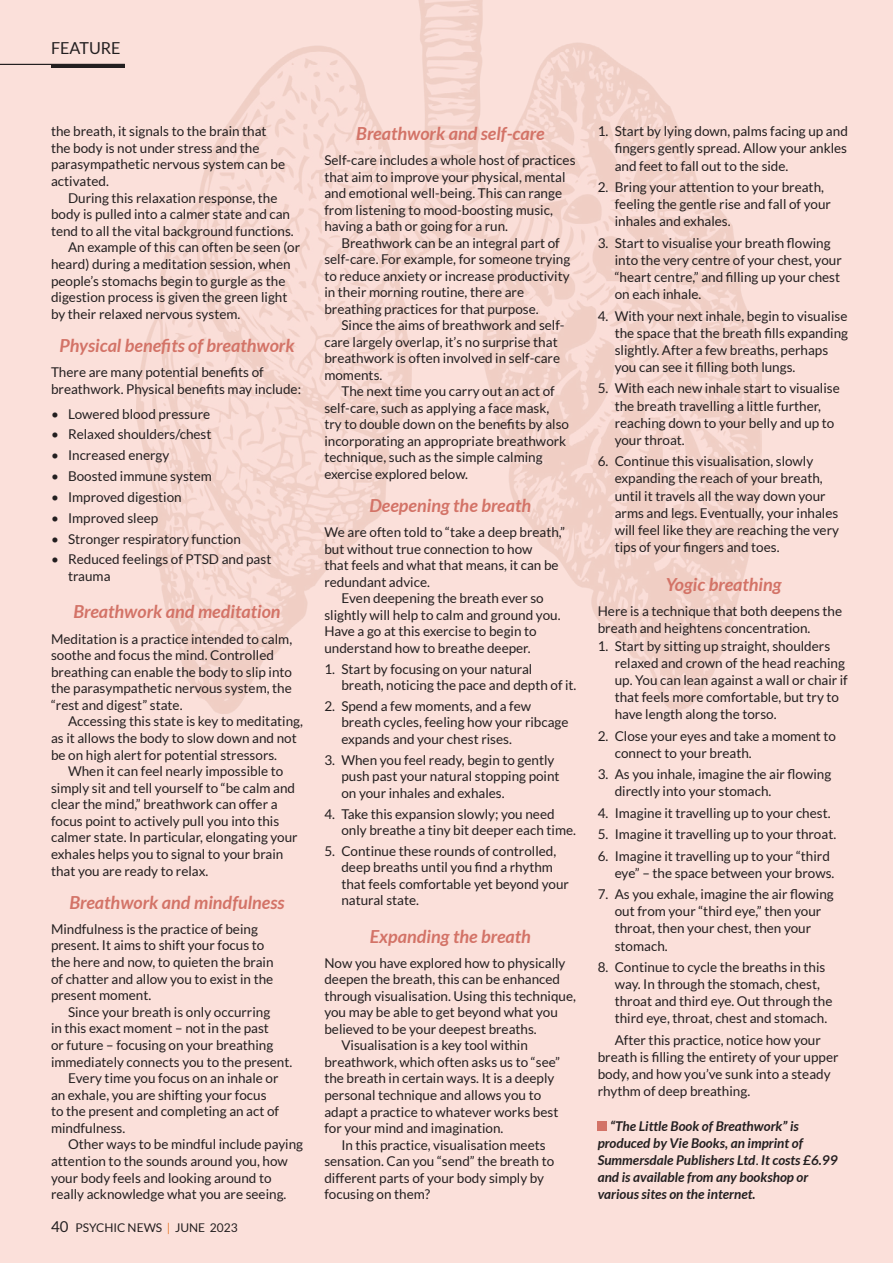
<style>
.page{position:relative;width:893px;height:1263px;background:#fbe0da}
.page>*{position:absolute;margin:0;border:0;box-sizing:border-box;transform-origin:0 0}
.t1{font:italic 700 18px "Lato";color:#d37367}
.t2{font:16.5px "Lato";color:#231f20}
.t3{font:13.5px/16.5px "Lato";color:#231f20}
.t4{font:italic 700 13.5px/17.1px "Lato";color:#231f20}
.t5{font:12px "Lato";color:#231f20}
.s1{font-size:15px}
.s2{color:#e87f30}
.s3{font-weight:400;font-style:normal}
</style>
<div class="page">
<img style="left:136px;top:0;width:626px;height:713px">
<hr style="left:0;top:64px;width:125px;height:1px;background:#231f20">
<hr style="left:51px;top:64px;width:74px;height:3px;background:#231f20">
<div style="left:598px;top:1121px;width:9px;height:9px;background:#d37367"></div>
<p class="t2" style="left:51px;top:39px;width:71px">FEATURE</p>
<p class="t3" style="left:51px;top:123px;width:236px">the breath, it signals to the brain that the body is not under stress and the parasympathetic nervous system can be activated.</p>
<p class="t3" style="left:51px;top:189px;width:244px;text-align:center">During this relaxation response, the<br>body is pulled into a calmer state and can tend to all the vital background functions.</p>
<p class="t3" style="left:51px;top:239px;width:251px;text-indent:17px">An example of this can often be seen (or heard) during a meditation session, when people’s stomachs begin to gurgle as the digestion process is given the green light by their relaxed nervous system.</p>
<p class="t1" style="left:60px;top:335px;width:237px">Physical benefits of breathwork</p>
<p class="t3" style="left:51px;top:364px;width:252px">There are many potential benefits of breathwork. Physical benefits may include:</p>
<p class="t3" style="left:51px;top:405px;width:161px">• Lowered blood pressure</p>
<p class="t3" style="left:51px;top:426px;width:162px">• Relaxed shoulders/chest</p>
<p class="t3" style="left:51px;top:447px;width:120px">• Increased energy</p>
<p class="t3" style="left:51px;top:468px;width:163px">• Boosted immune system</p>
<p class="t3" style="left:51px;top:489px;width:132px">• Improved digestion</p>
<p class="t3" style="left:51px;top:509px;width:109px">• Improved sleep</p>
<p class="t3" style="left:51px;top:530px;width:191px">• Stronger respiratory function</p>
<p class="t3" style="left:68px;top:551px;width:205px;text-indent:-17px">• Reduced feelings of PTSD and past trauma</p>
<p class="t1" style="left:73px;top:602px;width:209px">Breathwork and meditation</p>
<p class="t3" style="left:51px;top:630px;width:243px">Meditation is a practice intended to calm, soothe and focus the mind. Controlled breathing can enable the body to slip into the parasympathetic nervous system, the “rest and digest” state.</p>
<p class="t3" style="left:51px;top:713px;width:253px;text-indent:17px">Accessing this state is key to meditating, as it allows the body to slow down and not be on high alert for potential stressors.</p>
<p class="t3" style="left:51px;top:763px;width:248px;text-indent:17px">When it can feel nearly impossible to simply sit and tell yourself to “be calm and clear the mind,” breathwork can offer a focus point to actively pull you into this calmer state. In particular, elongating your exhales helps you to signal to your brain that you are ready to relax.</p>
<p class="t1" style="left:69px;top:892px;width:217px">Breathwork and mindfulness</p>
<p class="t3" style="left:51px;top:920px;width:224px">Mindfulness is the practice of being present. It aims to shift your focus to the here and now, to quieten the brain of chatter and allow you to exist in the present moment.</p>
<p class="t3" style="left:51px;top:1003px;width:243px;text-indent:17px">Since your breath is only occurring<br>in this exact moment – not in the past<br>or future – focusing on your breathing immediately connects you to the present.</p>
<p class="t3" style="left:51px;top:1070px;width:230px;text-indent:17px">Every time you focus on an inhale or an exhale, you are shifting your focus to the present and completing an act of mindfulness.</p>
<p class="t3" style="left:51px;top:1136px;width:254px;text-indent:17px">Other ways to be mindful include paying attention to the sounds around you, how your body feels and looking around to really acknowledge what you are seeing.</p>
<p class="t5" style="left:51px;top:1221px;width:188px"><span class="s1">40</span> PSYCHIC NEWS <span class="s2">|</span> JUNE 2023</p>
<p class="t5" style="left:173px;top:1221px;width:62px">JUNE 2023</p>
<p class="t1" style="left:356px;top:123px;width:190px">Breathwork and self-care</p>
<p class="t3" style="left:324px;top:152px;width:253px">Self-care includes a whole host of practices that aim to improve your physical, mental and emotional well-being. This can range from listening to mood-boosting music, having a bath or going for a run.</p>
<p class="t3" style="left:324px;top:234px;width:247px;text-indent:17px">Breathwork can be an integral part of self-care. For example, for someone trying to reduce anxiety or increase productivity in their morning routine, there are breathing practices for that purpose.</p>
<p class="t3" style="left:324px;top:317px;width:242px;text-indent:17px">Since the aims of breathwork and self&shy;care largely overlap, it’s no surprise that breathwork is often involved in self-care moments.</p>
<p class="t3" style="left:324px;top:383px;width:246px;text-indent:17px">The next time you carry out an act of self-care, such as applying a face mask, try to double down on the benefits by also incorporating an appropriate breathwork technique, such as the simple calming exercise explored below.</p>
<p class="t1" style="left:370px;top:495px;width:163px">Deepening the breath</p>
<p class="t3" style="left:324px;top:524px;width:242px">We are often told to “take a deep breath,” but without true connection to how<br>that feels and what that means, it can be redundant advice.</p>
<p class="t3" style="left:324px;top:590px;width:238px;text-indent:17px">Even deepening the breath ever so slightly will help to calm and ground you.<br>Have a go at this exercise to begin to understand how to breathe deeper.</p>
<p class="t3" style="left:341px;top:660px;width:237px;text-indent:-17px">1. Start by focusing on your natural breath, noticing the pace and depth of it.</p>
<p class="t3" style="left:341px;top:698px;width:229px;text-indent:-17px">2. Spend a few moments, and a few breath cycles, feeling how your ribcage expands and your chest rises.</p>
<p class="t3" style="left:341px;top:751px;width:220px;text-indent:-17px">3. When you feel ready, begin to gently push past your natural stopping point on your inhales and exhales.</p>
<p class="t3" style="left:341px;top:805px;width:236px;text-indent:-17px">4. Take this expansion slowly; you need only breathe a tiny bit deeper each time.</p>
<p class="t3" style="left:341px;top:843px;width:229px;text-indent:-17px">5. Continue these rounds of controlled, deep breaths until you find a rhythm that feels comfortable yet beyond your natural state.</p>
<p class="t1" style="left:370px;top:926px;width:163px">Expanding the breath</p>
<p class="t3" style="left:324px;top:954px;width:253px">Now you have explored how to physically deepen the breath, this can be enhanced through visualisation. Using this technique, you may be able to get beyond what you believed to be your deepest breaths.</p>
<p class="t3" style="left:324px;top:1037px;width:237px;text-indent:17px">Visualisation is a key tool within breathwork, which often asks us to “see” the breath in certain ways. It is a deeply personal technique and allows you to adapt a practice to whatever works best for your mind and imagination.</p>
<p class="t3" style="left:324px;top:1136px;width:231px;text-indent:17px">In this practice, visualisation meets sensation. Can you “send” the breath to different parts of your body simply by focusing on them?</p>
<p class="t3" style="left:615px;top:123px;width:235px;line-height:17.1px;text-align:justify;text-indent:-17px">1. Start by lying down, palms facing up and fingers gently spread. Allow your ankles and feet to fall out to the side.</p>
<p class="t3" style="left:615px;top:178px;width:218px;line-height:17.1px;text-indent:-17px">2. Bring your attention to your breath, feeling the gentle rise and fall of your inhales and exhales.</p>
<p class="t3" style="left:615px;top:234px;width:229px;line-height:17.1px;text-indent:-17px">3. Start to visualise your breath flowing into the very centre of your chest, your “heart centre,” and filling up your chest on each inhale.</p>
<p class="t3" style="left:615px;top:307px;width:235px;line-height:17.1px;text-indent:-17px">4. With your next inhale, begin to visualise the space that the breath fills expanding slightly. After a few breaths, perhaps you can see it filling both lungs.</p>
<p class="t3" style="left:615px;top:380px;width:227px;line-height:17.1px;text-indent:-17px">5. With each new inhale start to visualise the breath travelling a little further, reaching down to your belly and up to your throat.</p>
<p class="t3" style="left:615px;top:453px;width:226px;line-height:17.1px;text-indent:-17px">6. Continue this visualisation, slowly expanding the reach of your breath, until it travels all the way down your arms and legs. Eventually, your inhales will feel like they are reaching the very tips of your fingers and toes.</p>
<p class="t1" style="left:666px;top:574px;width:117px">Yogic breathing</p>
<p class="t3" style="left:598px;top:603px;width:246px;line-height:17.1px">Here is a technique that both deepens the breath and heightens concentration.</p>
<p class="t3" style="left:615px;top:637px;width:235px;line-height:17.1px;text-indent:-17px">1. Start by sitting up straight, shoulders relaxed and crown of the head reaching up. You can lean against a wall or chair if that feels more comfortable, but try to have length along the torso.</p>
<p class="t3" style="left:615px;top:727px;width:223px;line-height:17.1px;text-indent:-17px">2. Close your eyes and take a moment to connect to your breath.</p>
<p class="t3" style="left:615px;top:766px;width:218px;line-height:17.1px;text-indent:-17px">3. As you inhale, imagine the air flowing directly into your stomach.</p>
<p class="t3" style="left:598px;top:804px;width:234px">4. Imagine it travelling up to your chest.</p>
<p class="t3" style="left:598px;top:826px;width:240px">5. Imagine it travelling up to your throat.</p>
<p class="t3" style="left:615px;top:847px;width:221px;line-height:17.1px;text-indent:-17px">6. Imagine it travelling up to your “third eye” – the space between your brows.</p>
<p class="t3" style="left:615px;top:885px;width:221px;line-height:17.1px;text-indent:-17px">7. As you exhale, imagine the air flowing out from your “third eye,” then your throat, then your chest, then your stomach.</p>
<p class="t3" style="left:615px;top:958px;width:219px;line-height:17.1px;text-indent:-17px">8. Continue to cycle the breaths in this way. In through the stomach, chest, throat and third eye. Out through the third eye, throat, chest and stomach.</p>
<p class="t3" style="left:598px;top:1031px;width:242px;line-height:17.1px;text-indent:17px">After this practice, notice how your breath is filling the entirety of your upper body, and how you’ve sunk into a steady rhythm of deep breathing.</p>
<p class="t4" style="left:598px;top:1117px;width:241px;text-indent:12px">“The Little Book of Breathwork” is produced by Vie Books, an imprint of Summersdale Publishers Ltd<span class="s3">.</span> It costs £6.99 and is available from any bookshop or various sites on the internet.</p>
</div>
